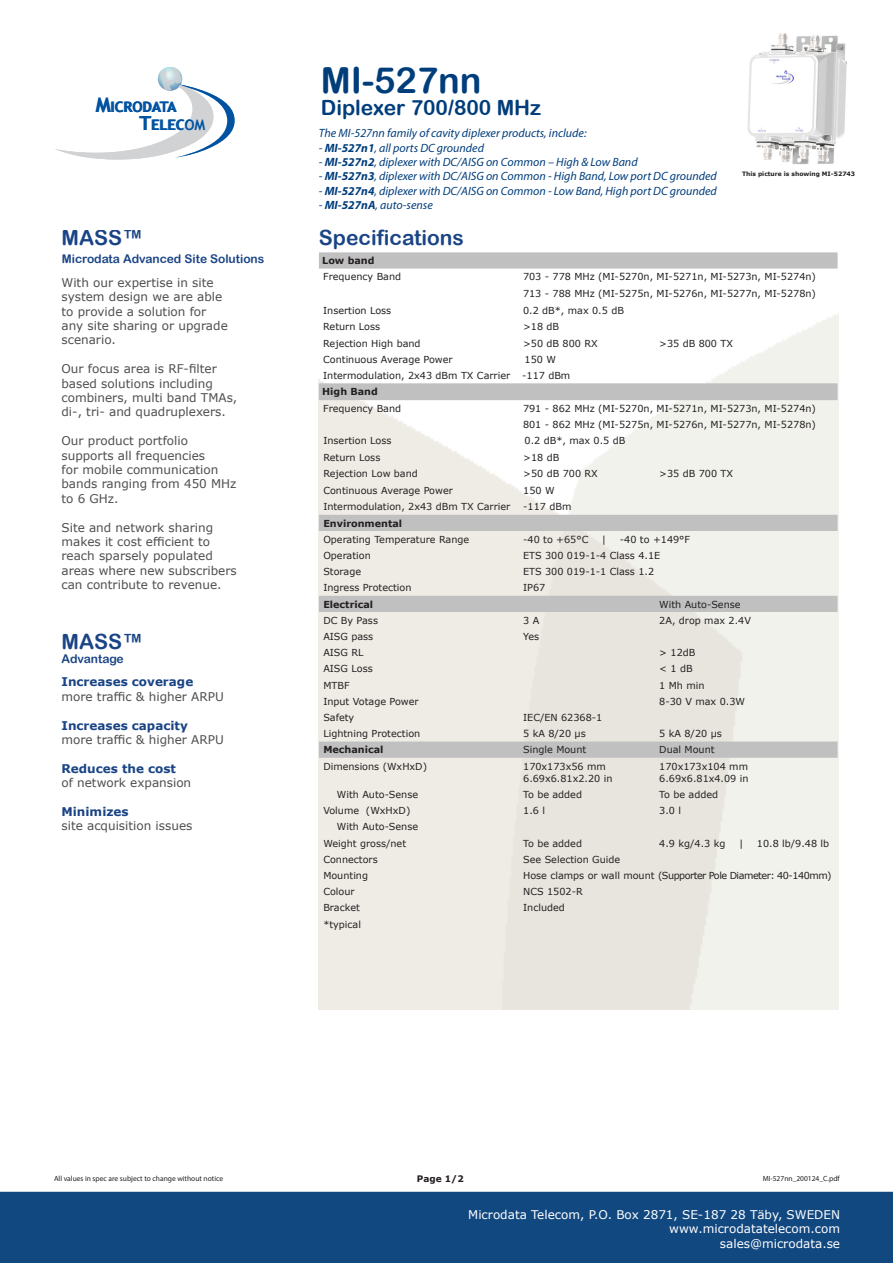
<style>
.page{position:relative;width:893px;height:1263px;background:#fff}
.page>*{position:absolute;margin:0;border:0;box-sizing:border-box;transform-origin:0 0}
.t1{font:36px "Arial Rounded MT Bold";color:#003d7b}
.t2{font:21px "Arial Rounded MT Bold";color:#1a4485}
.t3{font:21px "Arial Rounded MT Bold";color:#003d7b}
.t4{font:700 14.55px/18px "Trebuchet MS";color:#0153a2}
.t5{font:12px/14.4px "Verdana";color:#4e4e4e}
.t6{font:italic 12px "Myriad Pro";color:#003d7b}
.t7{font:12px/14.4px "Verdana";color:#fff;text-align:right}
.t8{font:700 12px "Verdana";color:#1a4485}
.t9{font:12px "Arial Rounded MT Bold";color:#1a4485}
.t10{font:9.6px "Verdana";color:#231f20}
.t11{font:9.6px "Verdana";letter-spacing:-.05em;color:#231f20}
.t12{font:700 9.6px "Verdana";color:#231f20}
.t13{font:700 9px "Verdana";color:#231f20}
.t14{font:7.5px "Myriad Pro";color:#231f20}
.t15{font:700 6px "Verdana";color:#231f20}
.s1{font-size:20.1px}
.s2{font-size:19.35px}
.s3{font-weight:700}
</style>
<div class="page">
<div style="left:0;top:1192px;width:893px;height:71px;background:#124880"></div>
<svg style="left:319px;top:252px;width:519px;height:17px;background:#c2c2c2"></svg>
<svg style="left:319px;top:383px;width:519px;height:375px;background:#e7e6e1"></svg>
<svg style="left:55px;top:67px;width:180px;height:93px"></svg>
<img style="left:747px;top:33px;width:100px;height:131px">
<h3 class="t4" style="left:139px;top:98px;width:68px;text-indent:-44px"><span class="s1">M</span>ICRODATA<br><span class="s2">T</span>ELECOM</h3>
<h2 class="t2" style="left:62px;top:225px;width:83px">MASS™</h2>
<p class="t5" style="left:62px;top:275px;width:168px">With our expertise in site system design we are able to provide a solution for any site sharing or upgrade scenario.</p>
<p class="t5" style="left:62px;top:361px;width:177px">Our focus area is RF-filter based solutions including combiners, multi band TMAs, di-, tri- and quadruplexers.</p>
<p class="t5" style="left:62px;top:433px;width:177px">Our product portfolio supports all frequencies<br>for mobile communication bands ranging from 450 MHz to 6 GHz.</p>
<p class="t5" style="left:62px;top:520px;width:177px">Site and network sharing makes it cost efficient to reach sparsely populated areas where new subscribers can contribute to revenue.</p>
<p class="t9" style="left:62px;top:251px;width:204px">Microdata Advanced Site Solutions</p>
<h2 class="t2" style="left:62px;top:629px;width:83px">MASS™</h2>
<p class="t9" style="left:62px;top:652px;width:64px">Advantage</p>
<p class="t8" style="left:62px;top:673px;width:133px">Increases coverage</p>
<p class="t5" style="left:62px;top:689px;width:164px">more traffic &amp; higher ARPU</p>
<p class="t8" style="left:62px;top:717px;width:128px">Increases capacity</p>
<p class="t5" style="left:62px;top:732px;width:164px">more traffic &amp; higher ARPU</p>
<p class="t8" style="left:62px;top:760px;width:116px">Reduces the cost</p>
<p class="t5" style="left:62px;top:775px;width:131px">of network expansion</p>
<p class="t8" style="left:62px;top:803px;width:69px">Minimizes</p>
<p class="t5" style="left:62px;top:819px;width:132px">site acquisition issues</p>
<h1 class="t1" style="left:321px;top:59px;width:162px">MI-527nn</h1>
<h2 class="t3" style="left:321px;top:95px;width:222px">Diplexer 700/800 MHz</h2>
<p class="t6" style="left:319px;top:126px;width:269px">The MI-527nn family of cavity diplexer products, include:</p>
<p class="t6" style="left:319px;top:140px;width:167px">- <span class="s3">MI-527n1</span>, all ports DC grounded</p>
<p class="t6" style="left:319px;top:155px;width:320px">- <span class="s3">MI-527n2</span>, diplexer with DC/AISG on Common – High &amp; Low Band</p>
<p class="t6" style="left:319px;top:169px;width:399px">- <span class="s3">MI-527n3</span>, diplexer with DC/AISG on Common - High Band, Low port DC grounded</p>
<p class="t6" style="left:319px;top:183px;width:399px">- <span class="s3">MI-527n4</span>, diplexer with DC/AISG on Common - Low Band, High port DC grounded</p>
<p class="t6" style="left:319px;top:198px;width:115px">- <span class="s3">MI-527nA</span>, auto-sense</p>
<p class="t15" style="left:742px;top:169px;width:115px">This picture is showing MI-52743</p>
<p class="t2" style="left:319px;top:225px;width:147px">Specifications</p>
<p class="t12" style="left:322px;top:254px;width:54px">Low band</p>
<p class="t10" style="left:323px;top:270px;width:80px">Frequency Band</p>
<p class="t10" style="left:523px;top:270px;width:294px">703 - 778 MHz (MI-5270n, MI-5271n, MI-5273n, MI-5274n)</p>
<p class="t10" style="left:523px;top:287px;width:294px">713 - 788 MHz (MI-5275n, MI-5276n, MI-5277n, MI-5278n)</p>
<p class="t10" style="left:323px;top:304px;width:70px">Insertion Loss</p>
<p class="t10" style="left:523px;top:304px;width:102px">0.2 dB*, max 0.5 dB</p>
<p class="t10" style="left:323px;top:320px;width:59px">Return Loss</p>
<p class="t10" style="left:523px;top:320px;width:38px">&gt;18 dB</p>
<p class="t10" style="left:323px;top:336px;width:99px">Rejection High band</p>
<p class="t10" style="left:523px;top:336px;width:76px">&gt;50 dB 800 RX</p>
<p class="t10" style="left:659px;top:336px;width:75px">&gt;35 dB 800 TX</p>
<p class="t10" style="left:323px;top:353px;width:131px">Continuous Average Power</p>
<p class="t10" style="left:524px;top:353px;width:33px">150 W</p>
<p class="t10" style="left:323px;top:369px;width:189px">Intermodulation, 2x43 dBm TX Carrier</p>
<p class="t10" style="left:522px;top:369px;width:50px">-117 dBm</p>
<p class="t12" style="left:322px;top:385px;width:57px">High Band</p>
<p class="t10" style="left:323px;top:402px;width:80px">Frequency Band</p>
<p class="t10" style="left:523px;top:402px;width:294px">791 - 862 MHz (MI-5270n, MI-5271n, MI-5273n, MI-5274n)</p>
<p class="t10" style="left:523px;top:418px;width:294px">801 - 862 MHz (MI-5275n, MI-5276n, MI-5277n, MI-5278n)</p>
<p class="t10" style="left:323px;top:434px;width:70px">Insertion Loss</p>
<p class="t10" style="left:524px;top:434px;width:102px">0.2 dB*, max 0.5 dB</p>
<p class="t10" style="left:323px;top:450px;width:59px">Return Loss</p>
<p class="t10" style="left:523px;top:450px;width:38px">&gt;18 dB</p>
<p class="t10" style="left:323px;top:467px;width:96px">Rejection Low band</p>
<p class="t10" style="left:523px;top:467px;width:76px">&gt;50 dB 700 RX</p>
<p class="t10" style="left:659px;top:467px;width:75px">&gt;35 dB 700 TX</p>
<p class="t10" style="left:323px;top:484px;width:131px">Continuous Average Power</p>
<p class="t10" style="left:523px;top:484px;width:33px">150 W</p>
<p class="t10" style="left:323px;top:500px;width:189px">Intermodulation, 2x43 dBm TX Carrier</p>
<p class="t10" style="left:523px;top:500px;width:50px">-117 dBm</p>
<p class="t12" style="left:323px;top:516px;width:80px">Environmental</p>
<p class="t10" style="left:323px;top:533px;width:147px">Operating Temperature Range</p>
<p class="t10" style="left:523px;top:533px;width:67px">-40 to +65°C</p>
<p class="t10" style="left:602px;top:533px;width:6px">|</p>
<p class="t10" style="left:620px;top:533px;width:72px">-40 to +149°F</p>
<p class="t10" style="left:323px;top:549px;width:49px">Operation</p>
<p class="t10" style="left:523px;top:549px;width:139px">ETS 300 019-1-4 Class 4.1E</p>
<p class="t10" style="left:323px;top:565px;width:39px">Storage</p>
<p class="t10" style="left:523px;top:565px;width:132px">ETS 300 019-1-1 Class 1.2</p>
<p class="t10" style="left:323px;top:581px;width:90px">Ingress Protection</p>
<p class="t10" style="left:523px;top:581px;width:24px">IP67</p>
<p class="t12" style="left:323px;top:597px;width:51px">Electrical</p>
<p class="t10" style="left:659px;top:597px;width:83px">With Auto-Sense</p>
<p class="t10" style="left:323px;top:614px;width:56px">DC By Pass</p>
<p class="t10" style="left:523px;top:614px;width:18px">3 A</p>
<p class="t10" style="left:659px;top:614px;width:93px">2A, drop max 2.4V</p>
<p class="t10" style="left:323px;top:630px;width:51px">AISG pass</p>
<p class="t10" style="left:523px;top:630px;width:18px">Yes</p>
<p class="t10" style="left:323px;top:646px;width:42px">AISG RL</p>
<p class="t10" style="left:659px;top:646px;width:38px">&gt; 12dB</p>
<p class="t10" style="left:323px;top:662px;width:51px">AISG Loss</p>
<p class="t10" style="left:659px;top:662px;width:35px">&lt; 1 dB</p>
<p class="t10" style="left:323px;top:678px;width:28px">MTBF</p>
<p class="t10" style="left:659px;top:678px;width:47px">1 Mh min</p>
<p class="t10" style="left:323px;top:695px;width:97px">Input Votage Power</p>
<p class="t10" style="left:659px;top:695px;width:87px">8-30 V max 0.3W</p>
<p class="t10" style="left:323px;top:711px;width:32px">Safety</p>
<p class="t10" style="left:523px;top:711px;width:81px">IEC/EN 62368-1</p>
<p class="t10" style="left:323px;top:727px;width:98px">Lightning Protection</p>
<p class="t10" style="left:523px;top:727px;width:64px">5 kA 8/20 µs</p>
<p class="t10" style="left:659px;top:727px;width:64px">5 kA 8/20 µs</p>
<p class="t12" style="left:323px;top:743px;width:62px">Mechanical</p>
<p class="t10" style="left:523px;top:743px;width:65px">Single Mount</p>
<p class="t10" style="left:659px;top:743px;width:57px">Dual Mount</p>
<p class="t10" style="left:323px;top:759px;width:105px">Dimensions (WxHxD)</p>
<p class="t10" style="left:523px;top:760px;width:84px">170x173x56 mm</p>
<p class="t10" style="left:523px;top:772px;width:91px">6.69x6.81x2.20 in</p>
<p class="t10" style="left:659px;top:760px;width:90px">170x173x104 mm</p>
<p class="t10" style="left:659px;top:772px;width:91px">6.69x6.81x4.09 in</p>
<p class="t10" style="left:337px;top:788px;width:83px">With Auto-Sense</p>
<p class="t10" style="left:523px;top:788px;width:60px">To be added</p>
<p class="t10" style="left:659px;top:788px;width:60px">To be added</p>
<p class="t10" style="left:323px;top:804px;width:89px">Volume (WxHxD)</p>
<p class="t10" style="left:523px;top:804px;width:23px">1.6 l</p>
<p class="t10" style="left:659px;top:804px;width:23px">3.0 l</p>
<p class="t10" style="left:337px;top:820px;width:83px">With Auto-Sense</p>
<p class="t10" style="left:323px;top:836px;width:84px">Weight gross/net</p>
<p class="t10" style="left:523px;top:836px;width:60px">To be added</p>
<p class="t10" style="left:659px;top:836px;width:68px">4.9 kg/4.3 kg</p>
<p class="t10" style="left:739px;top:836px;width:6px">|</p>
<p class="t10" style="left:757px;top:836px;width:74px">10.8 lb/9.48 lb</p>
<p class="t10" style="left:323px;top:853px;width:56px">Connectors</p>
<p class="t10" style="left:523px;top:853px;width:99px">See Selection Guide</p>
<p class="t10" style="left:323px;top:869px;width:46px">Mounting</p>
<p class="t11" style="left:523px;top:869px;width:310px">Hose clamps or wall mount (Supporter Pole Diameter: 40-140mm)</p>
<p class="t10" style="left:323px;top:885px;width:33px">Colour</p>
<p class="t10" style="left:523px;top:885px;width:61px">NCS 1502-R</p>
<p class="t10" style="left:323px;top:901px;width:38px">Bracket</p>
<p class="t10" style="left:523px;top:901px;width:43px">Included</p>
<p class="t10" style="left:323px;top:917px;width:39px">*typical</p>
<p class="t14" style="left:54px;top:1174px;width:171px">All values in spec are subject to change without notice</p>
<p class="t13" style="left:417px;top:1172px;width:48px">Page 1/2</p>
<p class="t14" style="left:763px;top:1174px;width:79px">MI-527nn_200124_C.pdf</p>
<p class="t7" style="left:468px;top:1207px;width:373px">Microdata Telecom, P.O. Box 2871, SE-187 28 Täby, SWEDEN www.microdatatelecom.com<br>sales@microdata.se</p>
</div>
